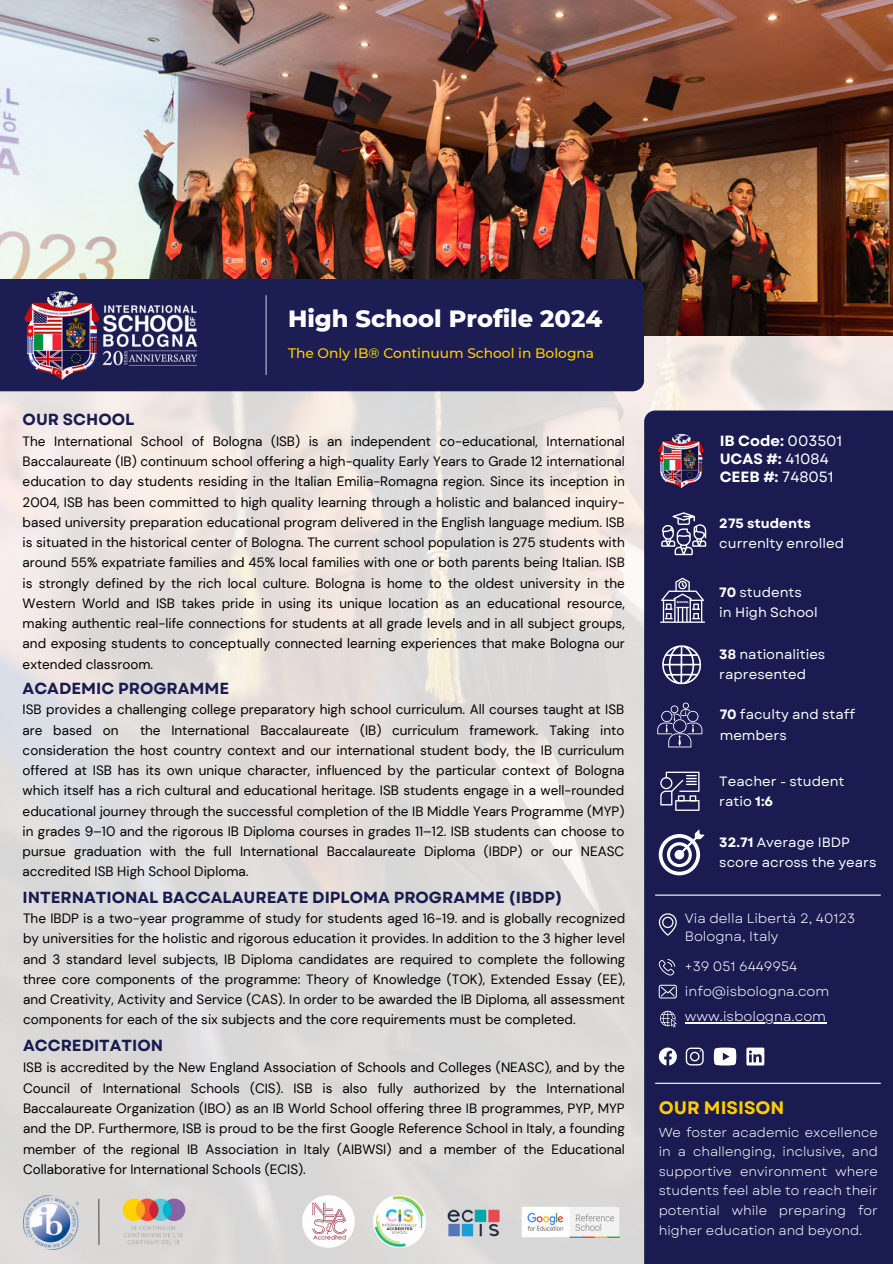
<style>
.page{position:relative;width:893px;height:1264px;background:#fff}
.page>*{position:absolute;margin:0;border:0;box-sizing:border-box;transform-origin:0 0}
.t1{font:800 24px "Montserrat";color:#fff}
.t2{font:700 18px "Garet";color:#fc0}
.t3{font:700 16.05px "Garet";color:#191b51}
.t4{font:700 14.85px/18px "Garet";color:#fff}
.t5{font:500 13.8px "Montserrat";color:#fc0}
.t6{font:13.5px/20.2px "DM Sans";color:#000;text-align:justify}
.t7{font:13.5px/20.2px "Garet";color:#fff}
.t8{font:13.5px/18px "Garet";color:#fff}
.t9{font:700 13.5px "Garet";color:#fff}
.t10{font:13.05px/19.6px "Garet";color:#fff;text-align:justify}
.s1{font-weight:400}
.s2{font-weight:700}
</style>
<div class="page">
<img style="left:0;top:335px;width:892px;height:928px">
<img style="left:0;top:0;width:892px;height:335px">
<div style="left:0;top:279px;width:644px;height:112px;background:#1c1d53"></div>
<img style="left:23px;top:1194px;width:55px;height:54px">
<div style="left:644px;top:410px;width:248px;height:853px;background:#191b51"></div>
<hr style="left:655px;top:894px;width:225px;height:1px;background:#fff">
<svg style="left:658px;top:958px;width:17px;height:17px"></svg>
<svg style="left:658px;top:984px;width:18px;height:14px"></svg>
<svg style="left:658px;top:913px;width:18px;height:22px"></svg>
<svg style="left:660px;top:1010px;width:16px;height:17px"></svg>
<hr style="left:265px;top:295px;width:2px;height:80px;background:#fff">
<img style="left:655px;top:429px;width:52px;height:63px">
<svg style="left:661px;top:512px;width:45px;height:43px;background:#585a81"></svg>
<svg style="left:660px;top:577px;width:45px;height:45px;background:#55577f"></svg>
<svg style="left:660px;top:771px;width:39px;height:39px;background:#51537b"></svg>
<svg style="left:662px;top:645px;width:39px;height:39px"></svg>
<svg style="left:658px;top:829px;width:46px;height:46px"></svg>
<svg style="left:657px;top:702px;width:45px;height:45px;background:#3b3d6b"></svg>
<img style="left:445px;top:1204px;width:56px;height:35px">
<img style="left:120px;top:1195px;width:69px;height:52px">
<img style="left:521px;top:1206px;width:98px;height:30px">
<img style="left:302px;top:1195px;width:52px;height:52px">
<img style="left:374px;top:1195px;width:51px;height:52px">
<hr style="left:98px;top:1199px;width:1px;height:45px;background:#000">
<hr style="left:655px;top:1082px;width:225px;height:1px;background:#fff">
<svg style="left:658px;top:1047px;width:18px;height:18px"></svg>
<svg style="left:685px;top:1047px;width:18px;height:18px"></svg>
<svg style="left:713px;top:1047px;width:23px;height:18px"></svg>
<svg style="left:746px;top:1047px;width:18px;height:18px"></svg>
<img style="left:23px;top:287px;width:175px;height:96px">
<hr style="left:684px;top:1022px;width:142px;height:1px;background:#fff">
<h3 class="t1" style="left:288px;top:304px;width:316px">High School Profile 2024</h3>
<p class="t3" style="left:23px;top:407px;width:113px">OUR SCHOOL</p>
<p class="t5" style="left:288px;top:345px;width:307px">The Only IB® Continuum School in Bologna</p>
<p class="t6" style="left:23px;top:431px;width:603px">The International School of Bologna (ISB) is an independent co-educational, International Baccalaureate (IB) continuum school offering a high-quality Early Years to Grade 12 international education to day students residing in the Italian Emilia-Romagna region. Since its inception in 2004, ISB has been committed to high quality learning through a holistic and balanced inquiry&shy;based university preparation educational program delivered in the English language medium. ISB is situated in the historical center of Bologna. The current school population is 275 students with around 55% expatriate families and 45% local families with one or both parents being Italian. ISB is strongly defined by the rich local culture. Bologna is home to the oldest university in the Western World and ISB takes pride in using its unique location as an educational resource, making authentic real-life connections for students at all grade levels and in all subject groups, and exposing students to conceptually connected learning experiences that make Bologna our extended classroom.</p>
<p class="t3" style="left:23px;top:677px;width:208px">ACADEMIC PROGRAMME</p>
<h3 class="t6" style="left:23px;top:699px;width:603px">ISB provides a challenging college preparatory high school curriculum. All courses taught at ISB are based on</h3>
<h3 class="t6" style="left:23px;top:719px;width:603px;text-indent:117px">the International Baccalaureate (IB) curriculum framework. Taking into consideration the host country context and our international student body, the IB curriculum offered at ISB has its own unique character, influenced by the particular context of Bologna which itself has a rich cultural and educational heritage. ISB students engage in a well-rounded educational journey through the successful completion of the IB Middle Years Programme (MYP) in grades 9–10 and the rigorous IB Diploma courses in grades 11–12. ISB students can choose to pursue graduation with the full International Baccalaureate Diploma (IBDP) or our NEASC accredited ISB High School Diploma.</h3>
<p class="t3" style="left:23px;top:886px;width:541px">INTERNATIONAL BACCALAUREATE DIPLOMA PROGRAMME (IBDP)</p>
<p class="t6" style="left:23px;top:908px;width:603px">The IBDP is a two-year programme of study for students aged 16-19. and is globally recognized by universities for the holistic and rigorous education it provides. In addition to the 3 higher level and 3 standard level subjects, IB Diploma candidates are required to complete the following three core components of the programme: Theory of Knowledge (TOK), Extended Essay (EE), and Creativity, Activity and Service (CAS). In order to be awarded the IB Diploma, all assessment components for each of the six subjects and the core requirements must be completed.</p>
<p class="t3" style="left:23px;top:1033px;width:142px">ACCREDITATION</p>
<p class="t6" style="left:23px;top:1057px;width:603px">ISB is accredited by the New England Association of Schools and Colleges (NEASC), and by the Council of International Schools (CIS). ISB is also fully authorized by the International Baccalaureate Organization (IBO) as an IB World School offering three IB programmes, PYP, MYP and the DP. Furthermore, ISB is proud to be the first Google Reference School in Italy, a founding member of the regional IB Association in Italy (AIBWSI) and a member of the Educational Collaborative for International Schools (ECIS).</p>
<p class="t4" style="left:719px;top:432px;width:124px">IB Code: <span class="s1">003501<br></span>UCAS #: <span class="s1">41084<br></span>CEEB #: <span class="s1">748051</span></p>
<h4 class="t9" style="left:719px;top:513px;width:93px">275 students</h4>
<p class="t7" style="left:719px;top:533px;width:126px">currenlty enrolled</p>
<p class="t7" style="left:719px;top:582px;width:84px"><span class="s2">70</span> students</p>
<p class="t7" style="left:719px;top:602px;width:100px">in High School</p>
<p class="t7" style="left:719px;top:644px;width:107px"><span class="s2">38</span> nationalities rapresented</p>
<p class="t7" style="left:719px;top:704px;width:137px"><span class="s2">70</span> faculty and staff members</p>
<p class="t7" style="left:719px;top:770px;width:127px">Teacher - student</p>
<p class="t7" style="left:719px;top:791px;width:55px">ratio <span class="s2">1:6</span></p>
<p class="t7" style="left:719px;top:832px;width:132px"><span class="s2">32.71</span> Average IBDP</p>
<p class="t7" style="left:719px;top:852px;width:158px">score across the years</p>
<p class="t8" style="left:684px;top:909px;width:172px">Via della Libertà 2, 40123<br>Bologna, Italy</p>
<p class="t8" style="left:684px;top:957px;width:114px">+39 051 6449954</p>
<p class="t8" style="left:684px;top:982px;width:146px">info@isbologna.com</p>
<p class="t8" style="left:684px;top:1007px;width:143px">www.isbologna.com</p>
<p class="t2" style="left:658px;top:1094px;width:127px">OUR MISISON</p>
<p class="t10" style="left:658px;top:1122px;width:221px">We foster academic excellence in a challenging, inclusive, and supportive environment where students feel able to reach their potential while preparing for higher education and beyond.</p>
</div>
